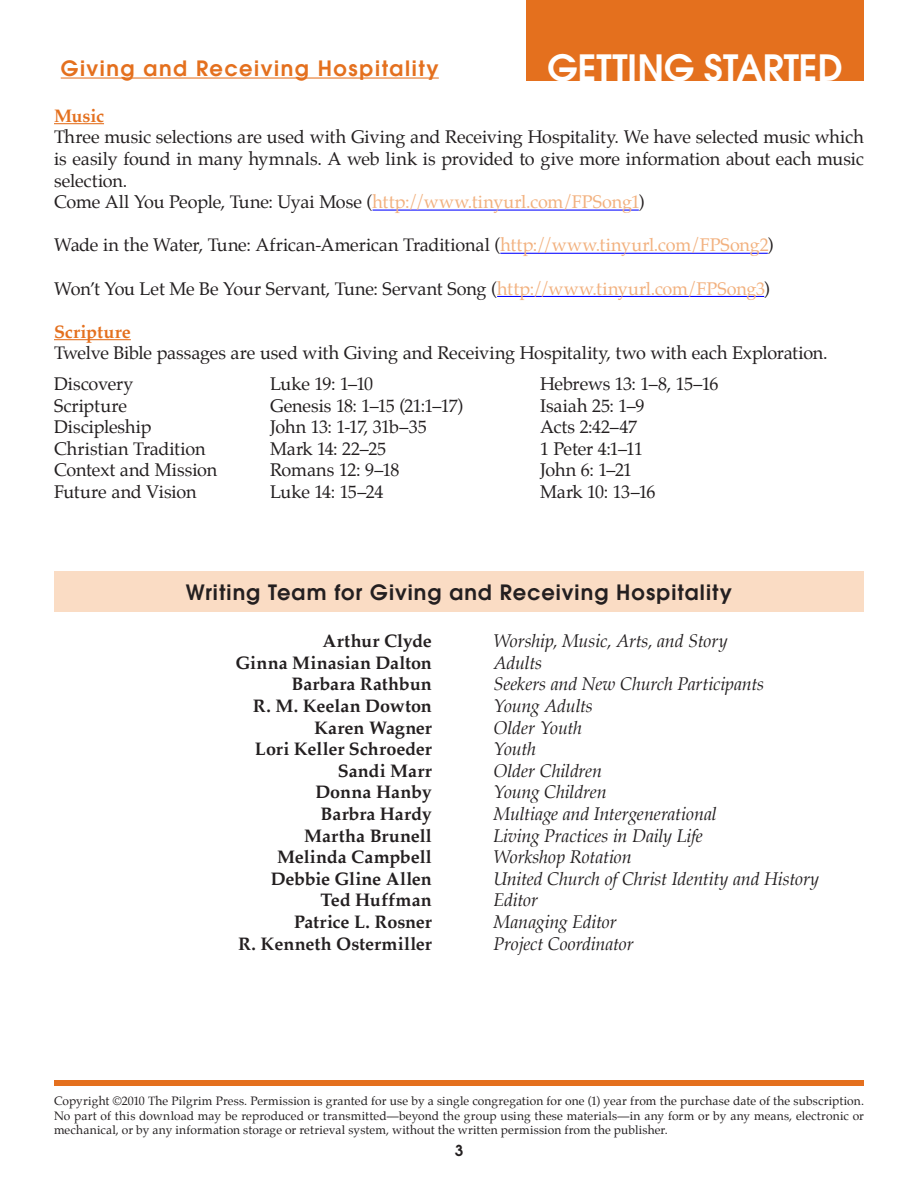
<style>
.page{position:relative;width:918px;height:1188px;background:#fff}
.page>*{position:absolute;margin:0;border:0;box-sizing:border-box;transform-origin:0 0}
.t1{font:600 36px "Avant Garde";letter-spacing:.11em;color:#fff}
.t2{font:600 21px "Avant Garde";letter-spacing:.05em;color:#231f20}
.t3{font:600 21px "Avant Garde";letter-spacing:.075em;color:#e4701e}
.t4{font:18px/21.6px "Palatino";letter-spacing:-.01em;color:#231f20}
.t5{font:italic 18px "Palatino";letter-spacing:-.01em;color:#231f20}
.t6{font:700 18px "Palatino";color:#231f20}
.t7{font:18px "Palatino";letter-spacing:-.035em;color:#231f20}
.t8{font:600 15px "Avant Garde";color:#231f20}
.t9{font:12px/14.4px "Palatino";letter-spacing:.01em;color:#231f20;text-align:justify}
.s1{font-weight:700;color:#e4701e}
.s2{color:#f2b17f}
</style>
<div class="page">
<hr style="left:61px;top:78px;width:378px;height:1px;background:#e4701e">
<div style="left:526px;top:0;width:338px;height:81px;background:#e4701e"></div>
<hr style="left:54px;top:123px;width:50px;height:1px;background:#e4701e">
<hr style="left:373px;top:210px;width:266px;height:1px;background:#00f">
<hr style="left:500px;top:253px;width:268px;height:1px;background:#00f">
<hr style="left:497px;top:296px;width:267px;height:1px;background:#00f">
<hr style="left:54px;top:339px;width:77px;height:1px;background:#e4701e">
<div style="left:54px;top:572px;width:810px;height:40px;background:#fadcc4"></div>
<div style="left:54px;top:1080px;width:810px;height:6px;background:#e4701e"></div>
<p class="t1" style="left:548px;top:44px;width:297px">getting started</p>
<p class="t4" style="left:54px;top:105px;width:811px"><span class="s1">Music<br></span>Three music selections are used with Giving and Receiving Hospitality. We have selected music which is easily found in many hymnals. A web link is provided to give more information about each music selection.<br>Come All You People, Tune: Uyai Mose (<span class="s2">http://www.tinyurl.com/FPSong1</span>)</p>
<p class="t4" style="left:54px;top:234px;width:721px">Wade in the Water, Tune: African-American Traditional (<span class="s2">http://www.tinyurl.com/FPSong2</span>)</p>
<p class="t4" style="left:54px;top:278px;width:718px">Won’t You Let Me Be Your Servant, Tune: Servant Song (<span class="s2">http://www.tinyurl.com/FPSong3</span>)</p>
<p class="t4" style="left:54px;top:321px;width:775px"><span class="s1">Scripture<br></span>Twelve Bible passages are used with Giving and Receiving Hospitality, two with each Exploration.</p>
<p class="t4" style="left:54px;top:373px;width:81px">Discovery</p>
<p class="t4" style="left:270px;top:373px;width:105px">Luke 19: 1–10</p>
<p class="t4" style="left:540px;top:373px;width:180px">Hebrews 13: 1–8, 15–16</p>
<p class="t4" style="left:54px;top:395px;width:75px">Scripture</p>
<p class="t4" style="left:270px;top:395px;width:195px">Genesis 18: 1–15 (21:1–17)</p>
<p class="t4" style="left:540px;top:395px;width:106px">Isaiah 25: 1–9</p>
<p class="t4" style="left:54px;top:416px;width:99px">Discipleship</p>
<p class="t7" style="left:270px;top:412px;width:158px">John 13: 1-17, 31b–35</p>
<p class="t4" style="left:540px;top:416px;width:99px">Acts 2:42–47</p>
<p class="t4" style="left:54px;top:438px;width:153px">Christian Tradition</p>
<p class="t4" style="left:270px;top:438px;width:118px">Mark 14: 22–25</p>
<p class="t4" style="left:540px;top:438px;width:105px">1 Peter 4:1–11</p>
<p class="t4" style="left:54px;top:459px;width:165px">Context and Mission</p>
<p class="t4" style="left:270px;top:459px;width:131px">Romans 12: 9–18</p>
<p class="t4" style="left:540px;top:459px;width:94px">John 6: 1–21</p>
<p class="t4" style="left:54px;top:481px;width:144px">Future and Vision</p>
<p class="t7" style="left:270px;top:477px;width:115px">Luke 14: 15–24</p>
<p class="t7" style="left:540px;top:477px;width:117px">Mark 10: 13–16</p>
<p class="t3" style="left:61px;top:54px;width:380px">Giving and Receiving Hospitality</p>
<p class="t2" style="left:186px;top:579px;width:548px">Writing Team for Giving and Receiving Hospitality</p>
<p class="t6" style="left:323px;top:626px;width:111px">Arthur Clyde</p>
<p class="t5" style="left:494px;top:627px;width:236px">Worship, Music, Arts, and Story</p>
<p class="t6" style="left:236px;top:647px;width:198px">Ginna Minasian Dalton</p>
<p class="t5" style="left:494px;top:648px;width:50px">Adults</p>
<p class="t6" style="left:292px;top:669px;width:142px">Barbara Rathbun</p>
<p class="t5" style="left:494px;top:670px;width:272px">Seekers and New Church Participants</p>
<p class="t6" style="left:253px;top:690px;width:181px">R. M. Keelan Dowton</p>
<p class="t5" style="left:494px;top:692px;width:101px">Young Adults</p>
<p class="t6" style="left:314px;top:712px;width:119px">Karen Wagner</p>
<p class="t5" style="left:494px;top:713px;width:90px">Older Youth</p>
<p class="t6" style="left:255px;top:734px;width:178px">Lori Keller Schroeder</p>
<p class="t5" style="left:493px;top:735px;width:44px">Youth</p>
<p class="t6" style="left:338px;top:755px;width:96px">Sandi Marr</p>
<p class="t5" style="left:493px;top:756px;width:110px">Older Children</p>
<p class="t6" style="left:315px;top:777px;width:118px">Donna Hanby</p>
<p class="t5" style="left:493px;top:778px;width:115px">Young Children</p>
<p class="t6" style="left:321px;top:798px;width:113px">Barbra Hardy</p>
<p class="t5" style="left:493px;top:800px;width:225px">Multiage and Intergenerational</p>
<p class="t6" style="left:304px;top:820px;width:129px">Martha Brunell</p>
<p class="t5" style="left:493px;top:821px;width:211px">Living Practices in Daily Life</p>
<p class="t6" style="left:277px;top:842px;width:156px">Melinda Campbell</p>
<p class="t5" style="left:493px;top:843px;width:140px">Workshop Rotation</p>
<p class="t6" style="left:271px;top:863px;width:163px">Debbie Gline Allen</p>
<p class="t5" style="left:493px;top:864px;width:327px">United Church of Christ Identity and History</p>
<p class="t6" style="left:320px;top:885px;width:113px">Ted Huffman</p>
<p class="t5" style="left:493px;top:886px;width:46px">Editor</p>
<p class="t6" style="left:294px;top:906px;width:139px">Patrice L. Rosner</p>
<p class="t5" style="left:493px;top:908px;width:125px">Managing Editor</p>
<p class="t6" style="left:238px;top:928px;width:195px">R. Kenneth Ostermiller</p>
<p class="t5" style="left:493px;top:929px;width:142px">Project Coordinator</p>
<p class="t9" style="left:54px;top:1094px;width:811px">Copyright ©2010 The Pilgrim Press. Permission is granted for use by a single congregation for one (1) year from the purchase date of the subscription.<br>No part of this download may be reproduced or transmitted—beyond the group using these materials—in any form or by any means, electronic or mechanical, or by any information storage or retrieval system, without the written permission from the publisher.</p>
<p class="t8" style="left:455px;top:1141px;width:10px">3</p>
</div>
